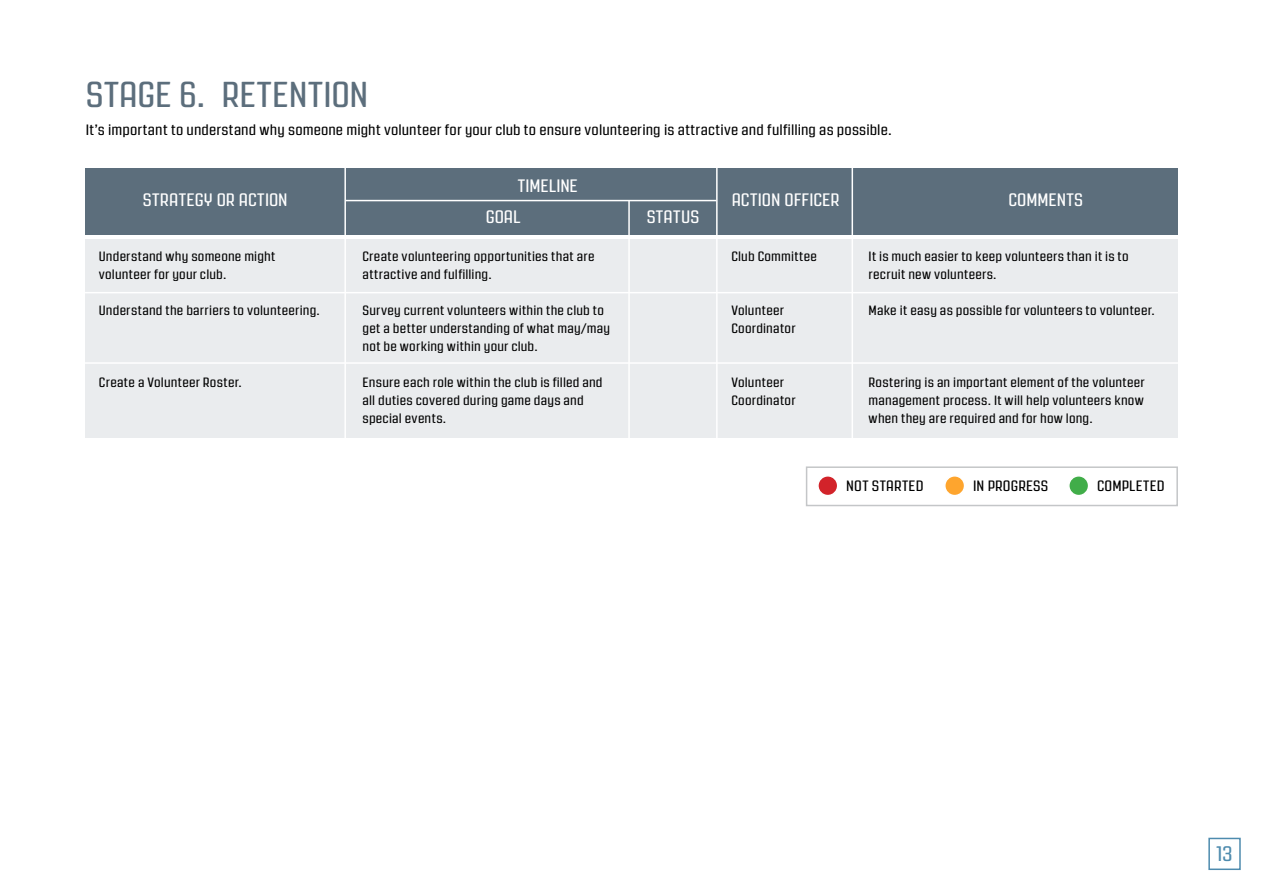
<style>
.page{position:relative;width:1263px;height:893px;background:#fff}
.page>*{position:absolute;margin:0;border:0;box-sizing:border-box;transform-origin:0 0}
.t1{font:36px "Revolution Gothic";letter-spacing:.01em;color:#5c6e7c;scale:1.1 1}
.t2{font:21px "Revolution Gothic";color:#4e8bae;scale:1.1 1}
.t3{font:18px "Revolution Gothic";letter-spacing:.01em;color:#fff;scale:1.1 1}
.t4{font:15px "Revolution Gothic";letter-spacing:.01em;color:#000;scale:1.1 1}
.t5{font:13.5px/18px "Revolution Gothic";letter-spacing:.015em;color:#000;scale:1.1 1}
</style>
<div class="page">
<div style="left:818px;top:476px;width:20px;height:20px;background:#d2232a;border-radius:50%"></div>
<div style="left:817px;top:475px;width:21px;height:21px;border:2px solid #fff;border-radius:50%"></div>
<div style="left:945px;top:476px;width:19px;height:20px;background:#fea52e;border-radius:50%"></div>
<div style="left:944px;top:475px;width:21px;height:21px;border:2px solid #fff;border-radius:50%"></div>
<div style="left:1069px;top:476px;width:19px;height:20px;background:#41ad49;border-radius:50%"></div>
<div style="left:1068px;top:475px;width:21px;height:21px;border:2px solid #fff;border-radius:50%"></div>
<div style="left:806px;top:466px;width:372px;height:40px;border:2px solid #c4c6c8"></div>
<div style="left:1208px;top:838px;width:33px;height:32px;border:2px solid #4e8bae"></div>
<div style="left:85px;top:239px;width:1093px;height:199px;background:#eaecee"></div>
<div style="left:85px;top:168px;width:1093px;height:66px;background:#5c6e7c"></div>
<hr style="left:85px;top:362px;width:1093px;height:2px;background:#fff">
<hr style="left:344px;top:167px;width:2px;height:271px;background:#fff">
<hr style="left:716px;top:167px;width:2px;height:271px;background:#fff">
<hr style="left:851px;top:167px;width:2px;height:271px;background:#fff">
<hr style="left:628px;top:201px;width:2px;height:237px;background:#fff">
<hr style="left:345px;top:200px;width:371px;height:1px;background:#fff">
<hr style="left:85px;top:292px;width:1093px;height:1px;background:#fff">
<p class="t1" style="left:86px;top:75px;width:258px">STAGE 6. RETENTION</p>
<p class="t4" style="left:86px;top:122px;width:734px">It’s important to understand why someone might volunteer for your club to ensure volunteering is attractive and fulfilling as possible.</p>
<p class="t3" style="left:518px;top:176px;width:56px">TIMELINE</p>
<p class="t3" style="left:143px;top:191px;width:133px">STRATEGY OR ACTION</p>
<p class="t3" style="left:732px;top:191px;width:100px">ACTION OFFICER</p>
<p class="t3" style="left:1008px;top:191px;width:69px">COMMENTS</p>
<p class="t3" style="left:486px;top:208px;width:33px">GOAL</p>
<p class="t3" style="left:647px;top:208px;width:49px">STATUS</p>
<p class="t5" style="left:99px;top:247px;width:162px">Understand why someone might volunteer for your club.</p>
<p class="t5" style="left:99px;top:301px;width:202px">Understand the barriers to volunteering.</p>
<p class="t5" style="left:99px;top:373px;width:131px">Create a Volunteer Roster.</p>
<p class="t5" style="left:362px;top:247px;width:212px">Create volunteering opportunities that are attractive and fulfilling.</p>
<p class="t5" style="left:362px;top:301px;width:227px">Survey current volunteers within the club to get a better understanding of what may/may not be working within your club.</p>
<p class="t5" style="left:362px;top:373px;width:220px">Ensure each role within the club is filled and all duties covered during game days and special events.</p>
<p class="t5" style="left:731px;top:247px;width:79px">Club Committee</p>
<p class="t5" style="left:731px;top:301px;width:60px">Volunteer<br>Coordinator</p>
<p class="t5" style="left:731px;top:373px;width:60px">Volunteer<br>Coordinator</p>
<p class="t5" style="left:868px;top:247px;width:238px">It is much easier to keep volunteers than it is to recruit new volunteers.</p>
<p class="t5" style="left:868px;top:301px;width:262px">Make it easy as possible for volunteers to volunteer.</p>
<p class="t5" style="left:868px;top:373px;width:252px;text-align:justify">Rostering is an important element of the volunteer management process. It will help volunteers know when they are required and for how long.</p>
<p class="t4" style="left:846px;top:478px;width:72px">NOT STARTED</p>
<p class="t4" style="left:973px;top:478px;width:70px">IN PROGRESS</p>
<p class="t4" style="left:1097px;top:478px;width:63px">COMPLETED</p>
<p class="t2" style="left:1216px;top:842px;width:16px">13</p>
</div>
